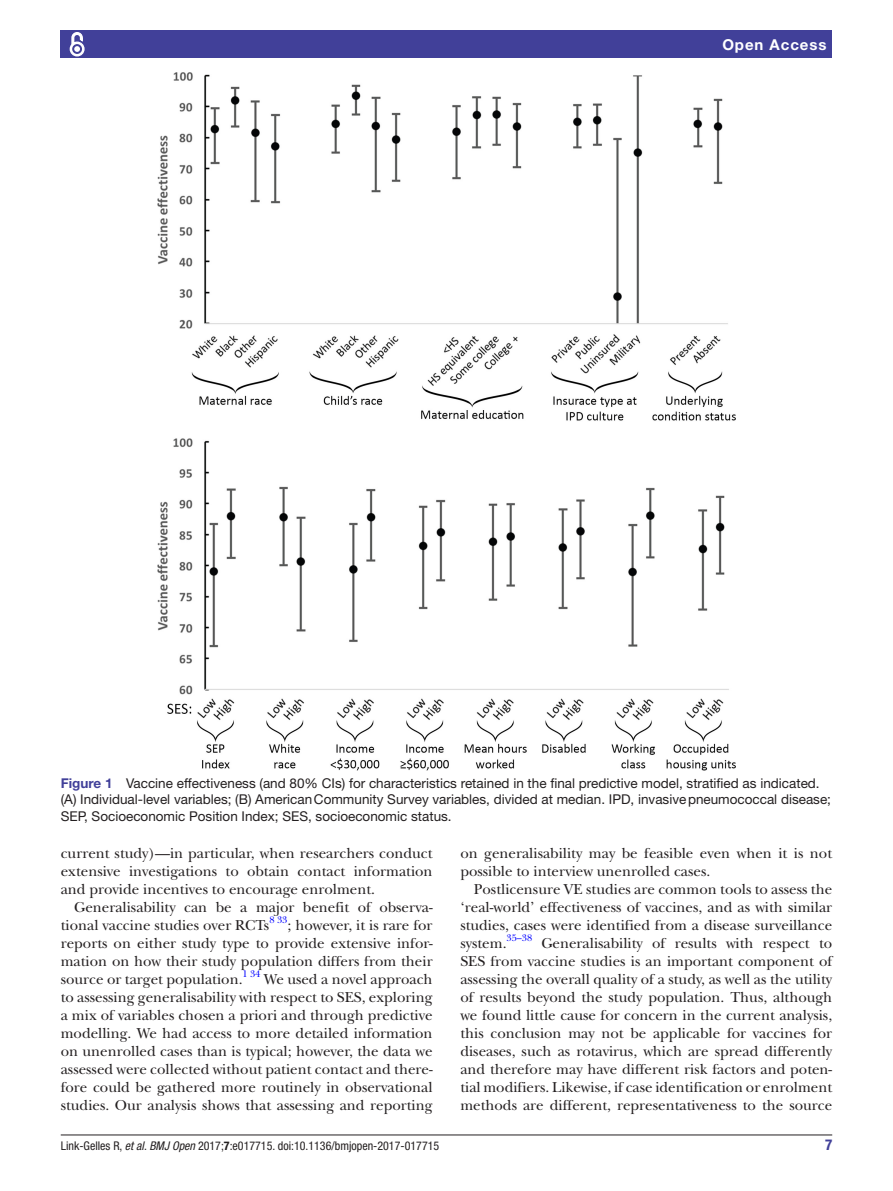
<style>
.page{position:relative;width:893px;height:1191px;background:#fff}
.page>*{position:absolute;margin:0;border:0;box-sizing:border-box;transform-origin:0 0}
.t1{font:15px/18px "New Baskerville";color:#231f20;text-align:justify}
.t2{font:700 15px "Helvetica Neue LT Std";letter-spacing:.065em;color:#fff}
.t3{font:700 condensed 15px "Helvetica Neue LT Std";color:#414099}
.t4{font:13.5px/16.2px "Helvetica Neue LT Std";color:#231f20}
.t5{font:condensed 12px "Helvetica Neue LT Std";color:#231f20}
.t6{font:9.9px "New Baskerville";color:#00f}
.s1{font-weight:700;color:#414099}
.s2{font-style:italic}
.s3{font-weight:700}
</style>
<div class="page">
<hr style="left:61px;top:1134px;width:771px;height:1px;background:#231f20">
<div style="left:61px;top:31px;width:771px;height:27px;background:#414099"></div>
<svg style="left:69px;top:32px;width:16px;height:25px"></svg>
<img style="left:157px;top:73px;width:579px;height:697px">
<p class="t2" style="left:722px;top:35px;width:106px">Open Access</p>
<p class="t4" style="left:61px;top:775px;width:772px"><span class="s1">Figure 1</span> Vaccine effectiveness (and 80% CIs) for characteristics retained in the final predictive model, stratified as indicated. (A) Individual-level variables; (B) AmericanCommunity Survey variables, divided at median. IPD, invasivepneumococcal disease;<br>SEP, Socioeconomic Position Index; SES, socioeconomic status.</p>
<p class="t1" style="left:61px;top:844px;width:373px">current study)—in particular, when researchers conduct extensive investigations to obtain contact information and provide incentives to encourage enrolment.</p>
<p class="t1" style="left:61px;top:898px;width:373px;text-indent:14px">Generalisability can be a major benefit of observa&shy;tional vaccine studies over RCTs</p>
<p class="t1" style="left:460px;top:844px;width:373px">on generalisability may be feasible even when it is not possible to interview unenrolled cases.</p>
<p class="t1" style="left:460px;top:880px;width:373px;text-indent:14px">Postlicensure VE studies are common tools to assess the ‘real-world’ effectiveness of vaccines, and as with similar studies, cases were identified from a disease surveillance system.</p>
<p class="t6" style="left:269px;top:914px;width:20px">8 33</p>
<p class="t1" style="left:61px;top:916px;width:373px;text-indent:227px">; however, it is rare for reports on either study type to provide extensive infor&shy;mation on how their study population differs from their source or target population.</p>
<p class="t6" style="left:507px;top:932px;width:27px">35–38</p>
<p class="t1" style="left:460px;top:934px;width:373px;text-indent:81px">Generalisability of results with respect to SES from vaccine studies is an important component of assessing the overall quality of a study, as well as the utility of results beyond the study population. Thus, although we found little cause for concern in the current analysis, this conclusion may not be applicable for vaccines for diseases, such as rotavirus, which are spread differently and therefore may have different risk factors and poten&shy;tial modifiers. Likewise, if case identification or enrolment methods are different, representativeness to the source</p>
<p class="t6" style="left:243px;top:968px;width:19px">1 34</p>
<p class="t1" style="left:61px;top:970px;width:373px;text-indent:203px">We used a novel approach to assessing generalisability with respect to SES, exploring a mix of variables chosen a priori and through predictive modelling. We had access to more detailed information on unenrolled cases than is typical; however, the data we assessed were collected without patient contact and there&shy;fore could be gathered more routinely in observational studies. Our analysis shows that assessing and reporting</p>
<p class="t5" style="left:61px;top:1138px;width:380px">Link-Gelles R, <span class="s2">et al</span>. <span class="s2">BMJ Open</span> 2017;<span class="s3">7</span>:e017715. doi:10.1136/bmjopen-2017-017715</p>
<p class="t3" style="left:825px;top:1135px;width:9px">7</p>
</div>
